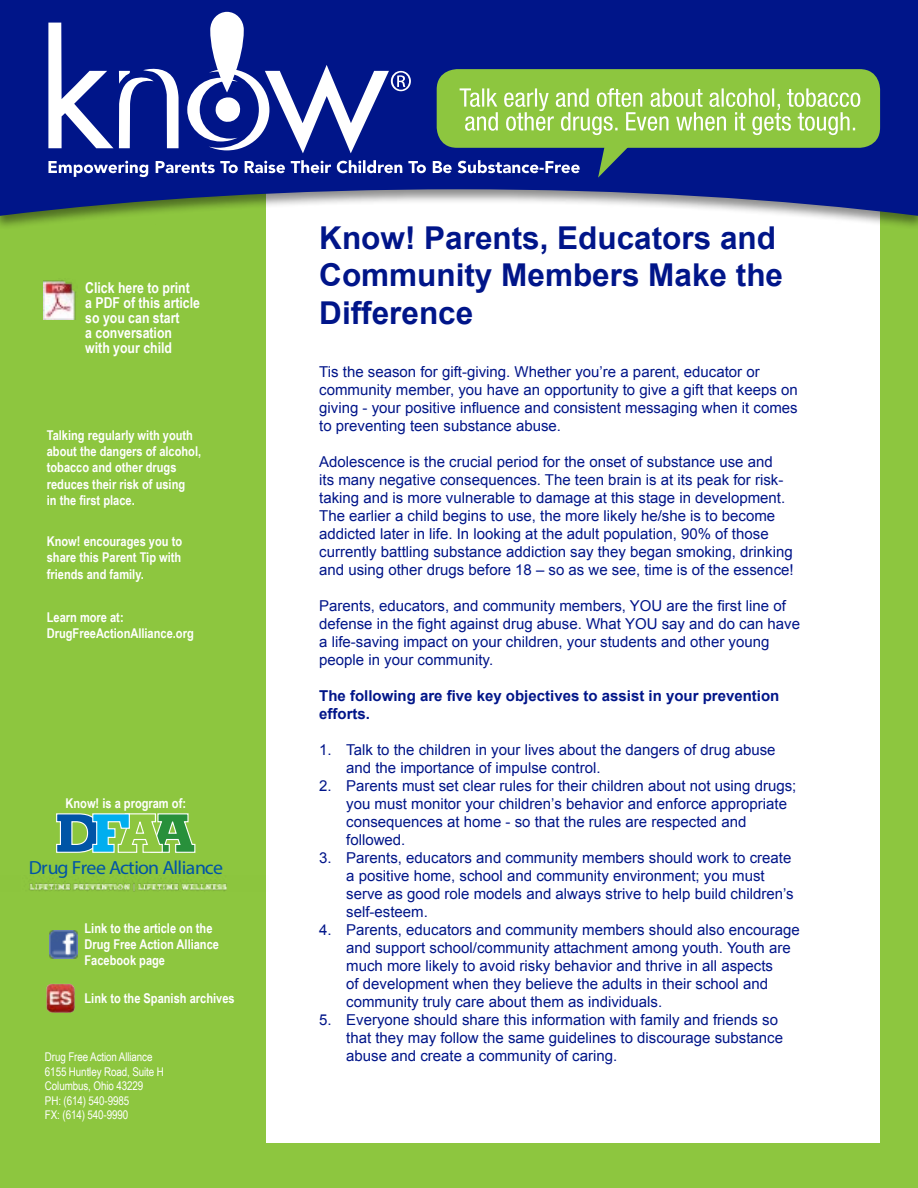
<style>
.page{position:relative;width:918px;height:1188px;background:#fff}
.page>*{position:absolute;margin:0;border:0;box-sizing:border-box;transform-origin:0 0}
.t1{font:700 31.5px/37.8px "Arial";color:#001589}
.t2{font:19.05px "Museo Slab 300";letter-spacing:-.035em;color:#0054a6;scale:1.04 1}
.t3{font:15px/18px "Arial";color:#001589}
.t4{font:700 15px/15px "Arial Narrow";color:#fff}
.t5{font:700 15px/18px "Arial";color:#001589}
.t6{font:700 13.5px/16.2px "Arial Narrow";color:#fff}
.t7{font:12px/14.4px "Arial Narrow";letter-spacing:-.01em;color:#fff}
</style>
<div class="page">
<div style="left:258px;top:116px;width:660px;height:1072px;background:#8dc63f"></div>
<div style="left:266px;top:153px;width:614px;height:990px;background:#fff"></div>
<div style="left:0;top:116px;width:262px;height:1072px;background:#8dc63f"></div>
<div style="left:0;top:0;width:918px;height:230px;background:#000;opacity:.45"></div>
<svg style="left:0;top:0;width:918px;height:216px;background:#344695"></svg>
<div style="left:437px;top:69px;width:443px;height:79px;background:#8dc63f;border-radius:20px"></div>
<svg style="left:48px;top:12px;width:812px;height:166px"></svg>
<svg style="left:56px;top:813px;width:140px;height:40px"></svg>
<img style="left:29px;top:875px;width:198px;height:16px">
<img style="left:44px;top:280px;width:32px;height:40px">
<img style="left:46px;top:984px;width:29px;height:29px">
<img style="left:50px;top:931px;width:28px;height:28px">
<p class="t4" style="left:85px;top:280px;width:116px">Click here to print a PDF of this article so you can start<br>a conversation with your child</p>
<p class="t6" style="left:47px;top:427px;width:156px">Talking regularly with youth about the dangers of alcohol, tobacco and other drugs reduces their risk of using<br>in the first place.</p>
<p class="t6" style="left:47px;top:533px;width:137px;text-align:justify">Know! encourages you to share this Parent Tip with friends and family.</p>
<p class="t6" style="left:47px;top:608px;width:149px">Learn more at:<br>DrugFreeActionAlliance.org</p>
<p class="t6" style="left:65px;top:794px;width:122px">Know! is a program of:</p>
<p class="t2" style="left:29px;top:856px;width:188px">Drug Free Action Alliance</p>
<p class="t6" style="left:85px;top:919px;width:136px">Link to the article on the<br>Drug Free Action Alliance<br>Facebook page</p>
<p class="t6" style="left:85px;top:989px;width:152px">Link to the Spanish archives</p>
<p class="t7" style="left:45px;top:1050px;width:120px">Drug Free Action Alliance<br>6155 Huntley Road, Suite H<br>Columbus, Ohio 43229<br>PH: (614) 540-9985<br>FX: (614) 540-9990</p>
<h1 class="t1" style="left:319px;top:220px;width:465px">Know! Parents, Educators and<br>Community Members Make the<br>Difference</h1>
<p class="t3" style="left:319px;top:363px;width:480px">Tis the season for gift-giving. Whether you’re a parent, educator or community member, you have an opportunity to give a gift that keeps on giving - your positive influence and consistent messaging when it comes to preventing teen substance abuse.</p>
<p class="t3" style="left:319px;top:453px;width:476px">Adolescence is the crucial period for the onset of substance use and<br>its many negative consequences. The teen brain is at its peak for risk&shy;taking and is more vulnerable to damage at this stage in development.<br>The earlier a child begins to use, the more likely he/she is to become addicted later in life. In looking at the adult population, 90% of those currently battling substance addiction say they began smoking, drinking and using other drugs before 18 – so as we see, time is of the essence!</p>
<p class="t3" style="left:319px;top:597px;width:482px">Parents, educators, and community members, YOU are the first line of defense in the fight against drug abuse. What YOU say and do can have a life-saving impact on your children, your students and other young people in your community.</p>
<p class="t5" style="left:319px;top:687px;width:462px">The following are five key objectives to assist in your prevention efforts.</p>
<p class="t3" style="left:346px;top:741px;width:431px;text-indent:-27px">1. Talk to the children in your lives about the dangers of drug abuse and the importance of impulse control.</p>
<p class="t3" style="left:346px;top:777px;width:452px;text-indent:-27px">2. Parents must set clear rules for their children about not using drugs; you must monitor your children’s behavior and enforce appropriate consequences at home - so that the rules are respected and followed.</p>
<p class="t3" style="left:346px;top:849px;width:449px;text-indent:-27px">3. Parents, educators and community members should work to create a positive home, school and community environment; you must serve as good role models and always strive to help build children’s self-esteem.</p>
<p class="t3" style="left:346px;top:921px;width:455px;text-indent:-27px">4. Parents, educators and community members should also encourage and support school/community attachment among youth. Youth are much more likely to avoid risky behavior and thrive in all aspects<br>of development when they believe the adults in their school and community truly care about them as individuals.</p>
<p class="t3" style="left:346px;top:1011px;width:438px;text-indent:-27px">5. Everyone should share this information with family and friends so that they may follow the same guidelines to discourage substance abuse and create a community of caring.</p>
</div>
